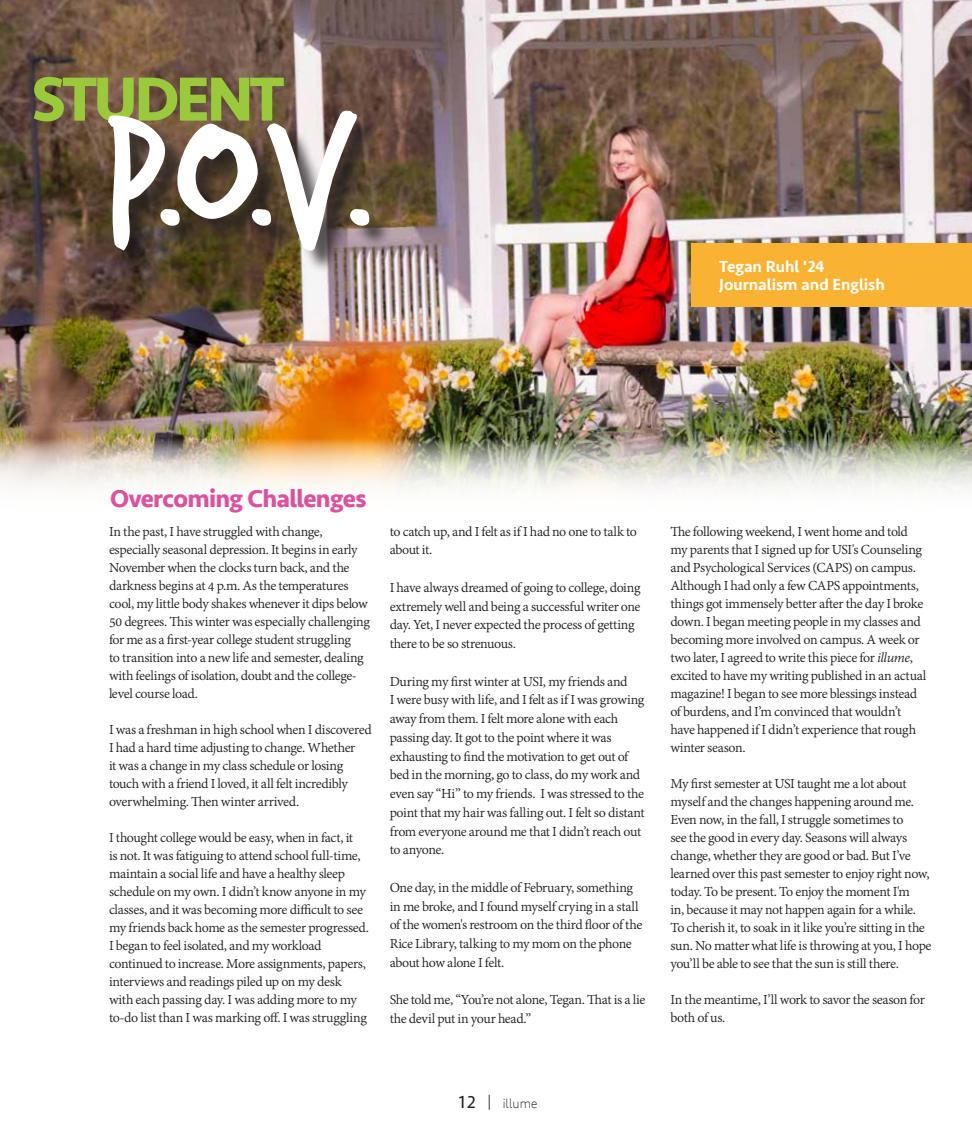
<style>
.page{position:relative;width:972px;height:1134px;background:#fff}
.page>*{position:absolute;margin:0;border:0;box-sizing:border-box;transform-origin:0 0}
.t1{font:192.9px "Trash Hand";color:#fff}
.t2{font:700 64.5px "Seravek";letter-spacing:-.055em;color:#9aca3c}
.t3{font:700 25.5px "Seravek";letter-spacing:-.03em;color:#d9539e}
.t4{font:500 16.5px/18px "Seravek";color:#fff}
.t5{font:15px/18px "Adobe Devanagari";letter-spacing:-.025em;color:#231f20}
.t6{font:200 13.5px "Seravek";color:#231f20}
.s1{font-size:225px}
.s2{font-style:italic}
.s3{font-weight:400;font-size:18px}
.s4{font-weight:300;font-size:15px}
</style>
<div class="page">
<img style="left:0;top:0;width:972px;height:438px">
<div style="left:111px;top:114px;width:282px;height:160px;background:#231f20;opacity:.75"></div>
<img style="left:0;top:438px;width:972px;height:50px">
<div style="left:692px;top:243px;width:280px;height:63px;background:#f9b232"></div>
<h2 class="t2" style="left:31px;top:48px;width:255px">STUDENT</h2>
<h1 class="t1" style="left:102px;top:85px;width:280px">P.<span class="s1">O</span>.V.</h1>
<p class="t4" style="left:719px;top:258px;width:167px">Tegan Ruhl '24<br>Journalism and English</p>
<h3 class="t3" style="left:110px;top:479px;width:258px">Overcoming Challenges</h3>
<p class="t5" style="left:109px;top:523px;width:263px">In the past, I have struggled with change, especially seasonal depression. It begins in early November when the clocks turn back, and the darkness begins at 4 p.m. As the temperatures cool, my little body shakes whenever it dips below 50 degrees. This winter was especially challenging for me as a first-year college student struggling<br>to transition into a new life and semester, dealing with feelings of isolation, doubt and the college&shy;level course load.</p>
<p class="t5" style="left:109px;top:721px;width:264px">I was a freshman in high school when I discovered I had a hard time adjusting to change. Whether<br>it was a change in my class schedule or losing touch with a friend I loved, it all felt incredibly overwhelming. Then winter arrived.</p>
<p class="t5" style="left:109px;top:829px;width:261px">I thought college would be easy, when in fact, it<br>is not. It was fatiguing to attend school full-time, maintain a social life and have a healthy sleep schedule on my own. I didn’t know anyone in my classes, and it was becoming more difficult to see my friends back home as the semester progressed.<br>I began to feel isolated, and my workload continued to increase. More assignments, papers, interviews and readings piled up on my desk with each passing day. I was adding more to my to-do list than I was marking off. I was struggling</p>
<p class="t5" style="left:390px;top:523px;width:249px;line-height:18.8px">to catch up, and I felt as if I had no one to talk to about it.</p>
<p class="t5" style="left:390px;top:579px;width:252px;line-height:18.8px">I have always dreamed of going to college, doing extremely well and being a successful writer one day. Yet, I never expected the process of getting there to be so strenuous.</p>
<p class="t5" style="left:390px;top:673px;width:257px;line-height:18.8px">During my first winter at USI, my friends and<br>I were busy with life, and I felt as if I was growing away from them. I felt more alone with each passing day. It got to the point where it was exhausting to find the motivation to get out of bed in the morning, go to class, do my work and even say “Hi” to my friends. I was stressed to the point that my hair was falling out. I felt so distant from everyone around me that I didn’t reach out to anyone.</p>
<p class="t5" style="left:390px;top:879px;width:254px;line-height:18.8px">One day, in the middle of February, something in me broke, and I found myself crying in a stall of the women's restroom on the third floor of the Rice Library, talking to my mom on the phone about how alone I felt.</p>
<p class="t5" style="left:390px;top:992px;width:257px;line-height:18.8px">She told me, “You’re not alone, Tegan. That is a lie the devil put in your head.”</p>
<p class="t5" style="left:670px;top:523px;width:258px">The following weekend, I went home and told my parents that I signed up for USI's Counseling and Psychological Services (CAPS) on campus.<br>Although I had only a few CAPS appointments, things got immensely better after the day I broke down. I began meeting people in my classes and becoming more involved on campus. A week or two later, I agreed to write this piece for <span class="s2">illume</span>, excited to have my writing published in an actual magazine! I began to see more blessings instead of burdens, and I’m convinced that wouldn’t have happened if I didn’t experience that rough winter season.</p>
<p class="t5" style="left:670px;top:775px;width:263px">My first semester at USI taught me a lot about myself and the changes happening around me.<br>Even now, in the fall, I struggle sometimes to<br>see the good in every day. Seasons will always change, whether they are good or bad. But I’ve learned over this past semester to enjoy right now, today. To be present. To enjoy the moment I'm<br>in, because it may not happen again for a while.<br>To cherish it, to soak in it like you’re sitting in the sun. No matter what life is throwing at you, I hope you’ll be able to see that the sun is still there.</p>
<p class="t5" style="left:670px;top:991px;width:256px">In the meantime, I’ll work to savor the season for both of us.</p>
<p class="t6" style="left:459px;top:1095px;width:80px"><span class="s3">12</span> <span class="s4">|</span> illume</p>
</div>
